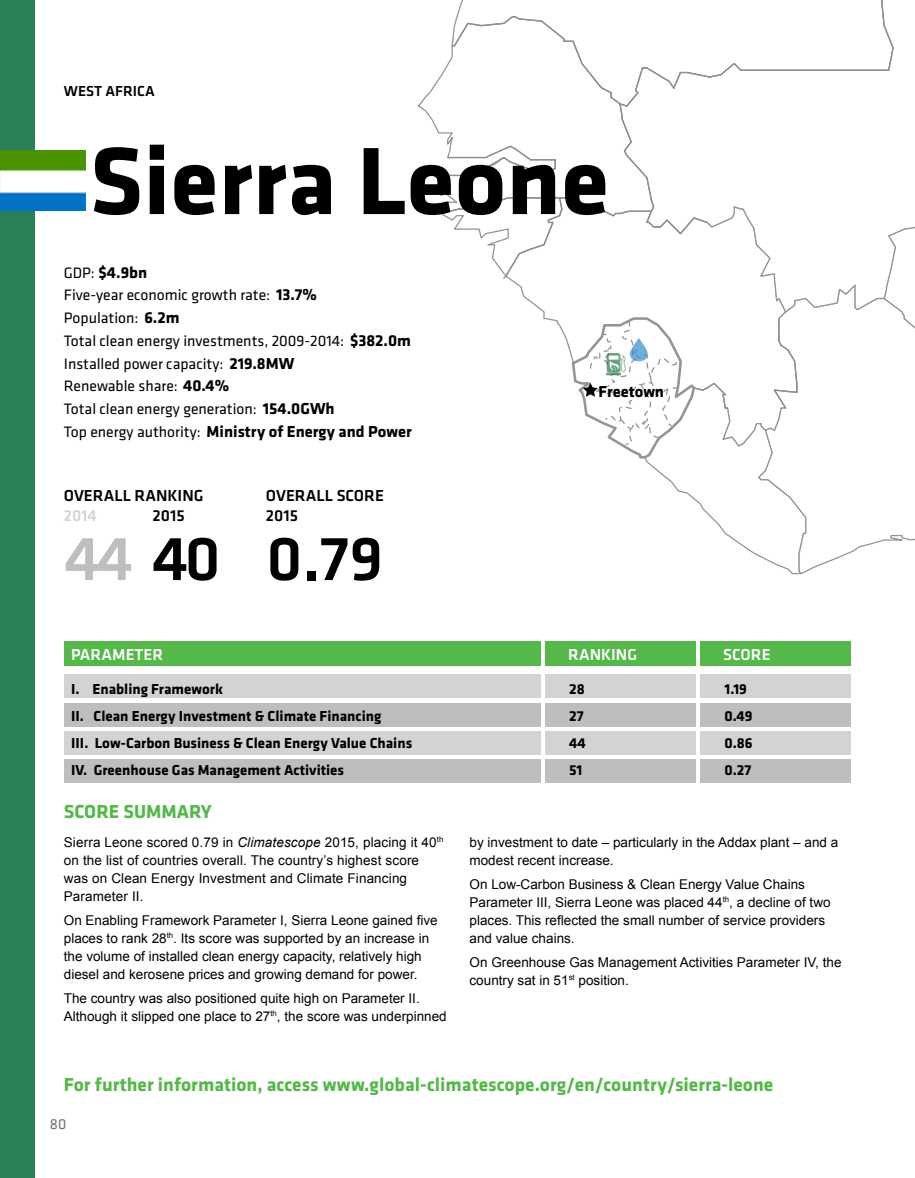
<style>
.page{position:relative;width:915px;height:1178px;background:#fff}
.page>*{position:absolute;margin:0;border:0;box-sizing:border-box;transform-origin:0 0}
.t1{font:700 99px "Klavika";color:#000}
.t2{font:500 64.65px "Klavika";color:#bcbec0}
.t3{font:500 64.65px "Klavika";color:#000}
.t4{font:700 19.5px "Klavika";color:#54b948}
.t5{font:700 16.5px "Klavika";color:#000}
.t6{font:500 16.5px/19.5px "Klavika";color:#000}
.t7{font:500 16.5px "Klavika";color:#fff}
.t8{font:500 16.5px "Klavika";color:#d1d3d4}
.t9{font:15.6px/22.8px "Klavika";color:#000}
.t10{font:700 15px/27px "Klavika";color:#000}
.t11{font:500 15px "Klavika";color:#000}
.t12{font:15px "Klavika";color:#6d6e71}
.t13{font:13.5px/18px "Arial";color:#000}
.s1{font-weight:400;font-size:15.6px}
.s2{font-weight:700;font-size:16.5px}
.s3{color:#000}
.s4{font-style:italic}
</style>
<div class="page">
<svg style="left:780px;top:314px;width:134px;height:258px"></svg>
<svg style="left:882px;top:314px;width:32px;height:33px"></svg>
<svg style="left:708px;top:206px;width:206px;height:108px"></svg>
<svg style="left:450px;top:0;width:444px;height:91px"></svg>
<svg style="left:437px;top:91px;width:271px;height:189px"></svg>
<div style="left:0;top:0;width:34px;height:1178px;background:#2b8156"></div>
<img style="left:0;top:151px;width:85px;height:59px">
<div style="left:64px;top:674px;width:786px;height:24px;background:#d1d3d4"></div>
<div style="left:64px;top:731px;width:786px;height:24px;background:#d1d3d4"></div>
<div style="left:64px;top:703px;width:786px;height:24px;background:#bcbec0"></div>
<div style="left:64px;top:759px;width:786px;height:24px;background:#bcbec0"></div>
<div style="left:64px;top:641px;width:786px;height:25px;background:#54b948"></div>
<hr style="left:541px;top:641px;width:4px;height:146px;background:#fff">
<hr style="left:696px;top:641px;width:4px;height:146px;background:#fff">
<svg style="left:569px;top:316px;width:237px;height:259px"></svg>
<p class="t11" style="left:64px;top:81px;width:92px">WEST AFRICA</p>
<h1 class="t1" style="left:89px;top:110px;width:521px">Sierra Leone</h1>
<p class="t5" style="left:64px;top:260px;width:85px"><span class="s1">GDP:</span> $4.9bn</p>
<p class="t9" style="left:64px;top:283px;width:348px">Five-year economic growth rate: <span class="s2">13.7%<br></span>Population: <span class="s2">6.2m<br></span>Total clean energy investments, 2009-2014: <span class="s2">$382.0m </span>Installed power capacity: <span class="s2">219.8MW<br></span>Renewable share: <span class="s2">40.4%<br></span>Total clean energy generation: <span class="s2">154.0GWh</span></p>
<p class="t5" style="left:64px;top:420px;width:349px"><span class="s1">Top energy authority:</span> Ministry of Energy and Power</p>
<p class="t6" style="left:64px;top:486px;width:141px">OVERALL RANKING</p>
<p class="t8" style="left:64px;top:504px;width:35px">2014</p>
<p class="t6" style="left:152px;top:505px;width:34px">2015</p>
<p class="t6" style="left:266px;top:486px;width:119px">OVERALL SCORE<br>2015</p>
<h2 class="t2" style="left:64px;top:515px;width:158px">44 <span class="s3">40</span></h2>
<h2 class="t3" style="left:266px;top:515px;width:118px">0.79</h2>
<p class="t5" style="left:598px;top:379px;width:67px">Freetown</p>
<p class="t7" style="left:71px;top:644px;width:93px">PARAMETER</p>
<p class="t7" style="left:568px;top:644px;width:70px">RANKING</p>
<p class="t7" style="left:723px;top:644px;width:49px">SCORE</p>
<p class="t10" style="left:71px;top:675px;width:342px">I. Enabling Framework<br>II. Clean Energy Investment &amp; Climate Financing<br>III. Low-Carbon Business &amp; Clean Energy Value Chains IV. Greenhouse Gas Management Activities</p>
<p class="t10" style="left:569px;top:675px;width:18px">28<br>27<br>44<br>51</p>
<p class="t10" style="left:724px;top:675px;width:30px">1.19<br>0.49<br>0.86<br>0.27</p>
<h3 class="t4" style="left:64px;top:797px;width:150px">SCORE SUMMARY</h3>
<p class="t13" style="left:64px;top:833px;width:381px">Sierra Leone scored 0.79 in <span class="s4">Climatescope</span> 2015, placing it 40<sup>th </sup>on the list of countries overall. The country’s highest score was on Clean Energy Investment and Climate Financing Parameter II.</p>
<p class="t13" style="left:64px;top:911px;width:375px">On Enabling Framework Parameter I, Sierra Leone gained five places to rank 28<sup>th</sup>. Its score was supported by an increase in the volume of installed clean energy capacity, relatively high diesel and kerosene prices and growing demand for power.</p>
<p class="t13" style="left:64px;top:989px;width:384px">The country was also positioned quite high on Parameter II.<br>Although it slipped one place to 27<sup>th</sup>, the score was underpinned</p>
<p class="t13" style="left:469px;top:833px;width:370px">by investment to date – particularly in the Addax plant – and a modest recent increase.</p>
<p class="t13" style="left:469px;top:875px;width:362px">On Low-Carbon Business &amp; Clean Energy Value Chains Parameter III, Sierra Leone was placed 44<sup>th</sup>, a decline of two places. This reflected the small number of service providers and value chains.</p>
<p class="t13" style="left:469px;top:953px;width:373px">On Greenhouse Gas Management Activities Parameter IV, the country sat in 51<sup>st</sup> position.</p>
<h3 class="t4" style="left:64px;top:1070px;width:710px">For further information, access www.global-climatescope.org/en/country/sierra-leone</h3>
<p class="t12" style="left:50px;top:1114px;width:18px">80</p>
</div>
